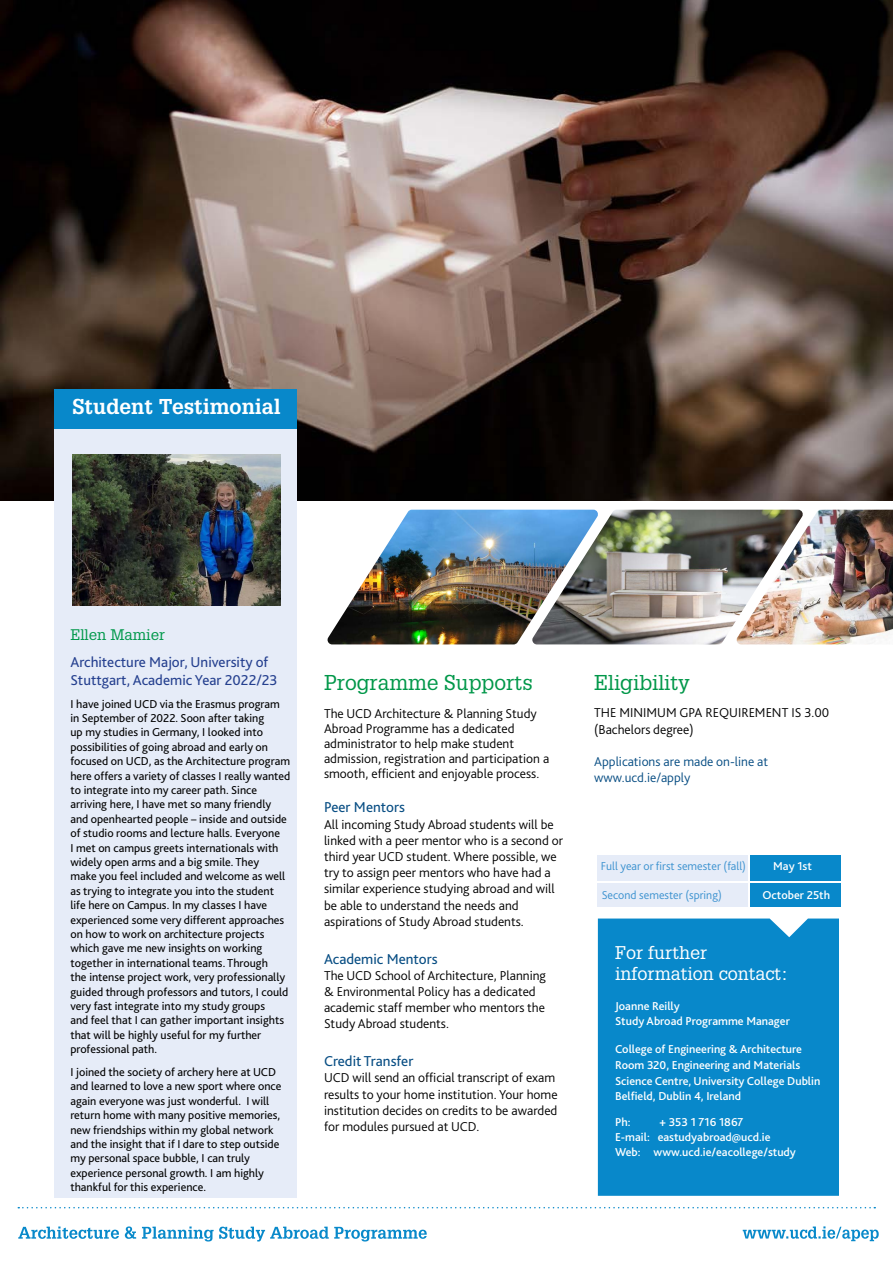
<style>
.page{position:relative;width:893px;height:1263px;background:#fff}
.page>*{position:absolute;margin:0;border:0;box-sizing:border-box;transform-origin:0 0}
.t1{font:21px "Glypha LT Std";color:#009749}
.t2{font:700 21px "Glypha LT Std";color:#fff}
.t3{font:18px/21.6px "Glypha LT Std";color:#fff}
.t4{font:15px/18px "Bliss 2";color:#25408f}
.t5{font:15px "Bliss 2";color:#074d83}
.t6{font:15px "Glypha LT Std";color:#00984a}
.t7{font:300 13.5px/16.2px "Bliss 2";color:#000}
.t8{font:300 13.5px/16.2px "Bliss 2";color:#074d83}
.t9{font:12px/14.4px "Bliss 2";color:#000}
.t10{font:500 12px/15px "Bliss 2";color:#fff}
.t11{font:300 12px "Bliss 2";color:#3a91cf}
</style>
<div class="page">
<img style="left:0;top:0;width:892px;height:501px">
<div style="left:54px;top:389px;width:243px;height:40px;background:#0888ca"></div>
<div style="left:54px;top:429px;width:243px;height:769px;background:#e6ecf8"></div>
<div style="left:598px;top:918px;width:241px;height:278px;background:#0888ca"></div>
<div style="left:598px;top:855px;width:150px;height:25px;background:#e6ecf8"></div>
<div style="left:598px;top:884px;width:150px;height:23px;background:#e6ecf8"></div>
<div style="left:750px;top:855px;width:91px;height:25px;background:#0888ca"></div>
<div style="left:750px;top:884px;width:91px;height:23px;background:#0888ca"></div>
<img style="left:72px;top:454px;width:209px;height:151px">
<svg style="left:18px;top:1207px;width:857px;height:1px"></svg>
<img style="left:599px;top:510px;width:294px;height:134px">
<img style="left:328px;top:510px;width:271px;height:134px">
<svg style="left:18px;top:1226px;width:409px;height:15px"></svg>
<svg style="left:743px;top:1226px;width:136px;height:15px"></svg>
<h1 class="t2" style="left:73px;top:394px;width:210px">Student Testimonial</h1>
<p class="t6" style="left:70px;top:626px;width:96px">Ellen Mamier</p>
<p class="t4" style="left:70px;top:652px;width:209px">Architecture Major, University of<br>Stuttgart, Academic Year 2022/23</p>
<p class="t9" style="left:70px;top:696px;width:221px">I have joined UCD via the Erasmus program in September of 2022. Soon after taking<br>up my studies in Germany, I looked into possibilities of going abroad and early on focused on UCD, as the Architecture program here offers a variety of classes I really wanted to integrate into my career path. Since arriving here, I have met so many friendly and openhearted people – inside and outside of studio rooms and lecture halls. Everyone<br>I met on campus greets internationals with widely open arms and a big smile. They<br>make you feel included and welcome as well as trying to integrate you into the student life here on Campus. In my classes I have experienced some very different approaches on how to work on architecture projects which gave me new insights on working together in international teams. Through<br>the intense project work, very professionally guided through professors and tutors, I could very fast integrate into my study groups<br>and feel that I can gather important insights that will be highly useful for my further professional path.</p>
<p class="t9" style="left:70px;top:1064px;width:213px">I joined the society of archery here at UCD and learned to love a new sport where once again everyone was just wonderful. I will return home with many positive memories, new friendships within my global network and the insight that if I dare to step outside my personal space bubble, I can truly experience personal growth. I am highly thankful for this experience.</p>
<h1 class="t1" style="left:324px;top:670px;width:210px">Programme Supports</h1>
<p class="t7" style="left:324px;top:706px;width:227px;line-height:15px">The UCD Architecture &amp; Planning Study Abroad Programme has a dedicated administrator to help make student admission, registration and participation a smooth, efficient and enjoyable process.</p>
<p class="t5" style="left:324px;top:798px;width:82px">Peer Mentors</p>
<p class="t7" style="left:324px;top:815px;width:240px">All incoming Study Abroad students will be linked with a peer mentor who is a second or third year UCD student. Where possible, we try to assign peer mentors who have had a similar experience studying abroad and will be able to understand the needs and aspirations of Study Abroad students.</p>
<p class="t5" style="left:324px;top:949px;width:115px">Academic Mentors</p>
<p class="t7" style="left:324px;top:967px;width:223px">The UCD School of Architecture, Planning &amp; Environmental Policy has a dedicated academic staff member who mentors the Study Abroad students.</p>
<p class="t5" style="left:324px;top:1052px;width:91px">Credit Transfer</p>
<p class="t7" style="left:324px;top:1069px;width:235px">UCD will send an official transcript of exam results to your home institution. Your home institution decides on credits to be awarded for modules pursued at UCD.</p>
<h1 class="t1" style="left:594px;top:670px;width:97px">Eligibility</h1>
<p class="t7" style="left:594px;top:704px;width:237px">THE MINIMUM GPA REQUIREMENT IS 3.00 (Bachelors degree)</p>
<p class="t8" style="left:594px;top:753px;width:175px">Applications are made on-line at www.ucd.ie/apply</p>
<p class="t11" style="left:601px;top:859px;width:147px">Full year or first semester (fall)</p>
<p class="t10" style="left:773px;top:859px;width:40px">May 1st</p>
<p class="t11" style="left:602px;top:887px;width:122px">Second semester (spring)</p>
<p class="t10" style="left:762px;top:887px;width:69px">October 25th</p>
<h2 class="t3" style="left:615px;top:941px;width:174px">For further information contact:</h2>
<p class="t10" style="left:615px;top:999px;width:176px">Joanne Reilly<br>Study Abroad Programme Manager</p>
<p class="t10" style="left:615px;top:1041px;width:207px;line-height:15.8px">College of Engineering &amp; Architecture Room 320, Engineering and Materials Science Centre, University College Dublin Belfield, Dublin 4, Ireland</p>
<p class="t10" style="left:615px;top:1114px;width:17px">Ph:</p>
<p class="t10" style="left:615px;top:1114px;width:182px;text-indent:45px">+ 353 1 716 1867<br>E-mail: eastudyabroad@ucd.ie<br>Web: www.ucd.ie/eacollege/study</p>
</div>
